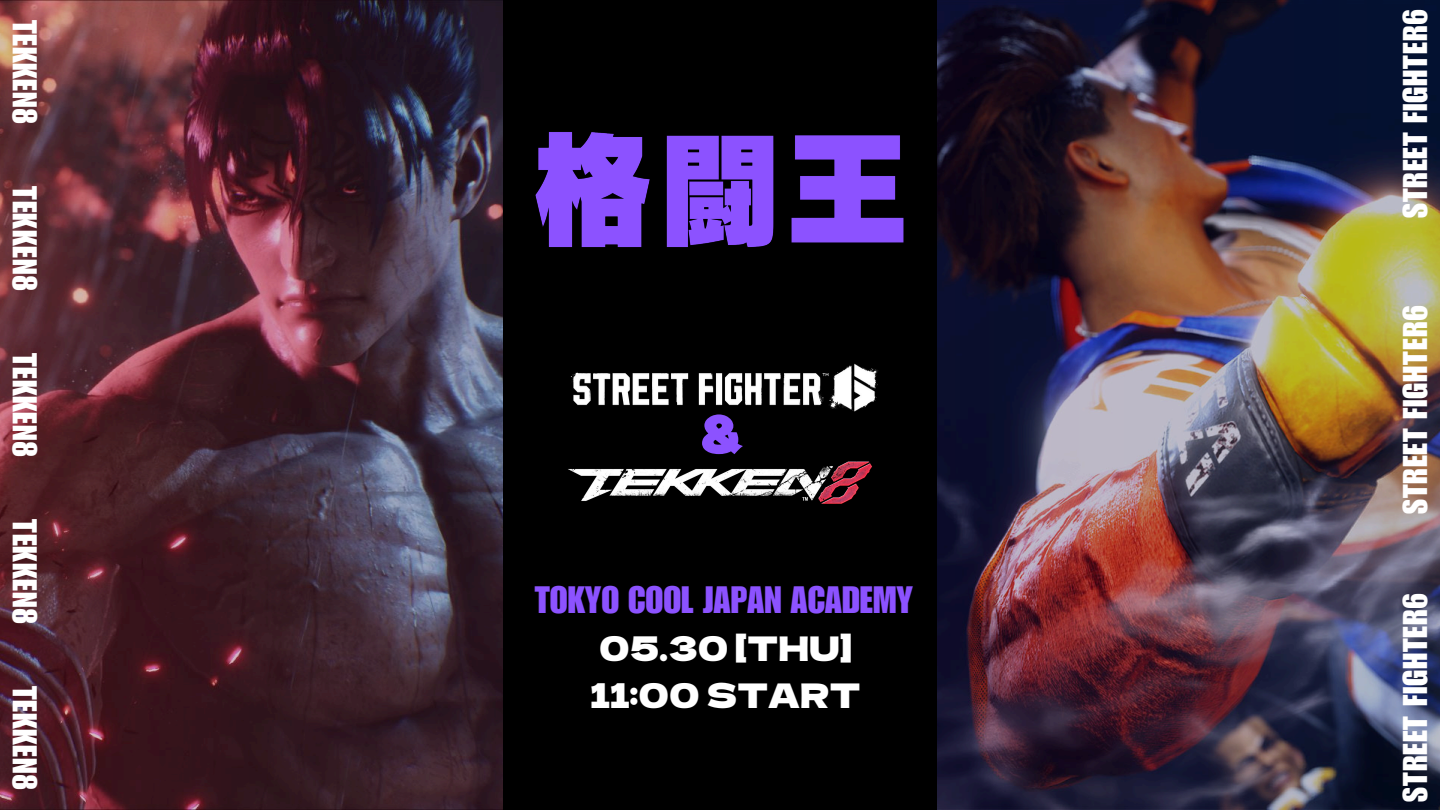
<style>
.page{position:relative;width:1440px;height:810px;background:#fff}
.page>*{position:absolute;margin:0;border:0;box-sizing:border-box;transform-origin:0 0}
.t1{font:54.4px "Dela Gothic One";color:#8c52ff}
.t2{font:37.1px "Impact LT Std";color:#8c52ff}
.t3{font:33.5px "Impact LT Std";letter-spacing:.025em;color:#fff}
.t4{font:33.4px "Dela Gothic One";color:#fff}
</style>
<div class="page">
<img style="left:0;top:0;width:503px;height:810px">
<img style="left:937px;top:0;width:503px;height:810px">
<div style="left:503px;top:0;width:434px;height:810px;background:#000"></div>
<img style="left:535px;top:132px;width:369px;height:116px">
<img style="left:568px;top:461px;width:305px;height:43px">
<img style="left:570px;top:363px;width:308px;height:49px">
<p class="t3" style="left:37px;top:20px;width:106px;rotate:90deg">TEKKEN8</p>
<h2 class="t3" style="left:37px;top:186px;width:106px;rotate:90deg">TEKKEN8</h2>
<p class="t3" style="left:37px;top:353px;width:106px;rotate:90deg">TEKKEN8</p>
<h2 class="t3" style="left:37px;top:519px;width:106px;rotate:90deg">TEKKEN8</h2>
<p class="t3" style="left:37px;top:686px;width:106px;rotate:90deg">TEKKEN8</p>
<p class="t1" style="left:695px;top:391px;width:56px">＆</p>
<p class="t2" style="left:535px;top:587px;width:380px">TOKYO COOL JAPAN ACADEMY</p>
<p class="t4" style="left:599px;top:623px;width:254px">05.30 [THU]</p>
<p class="t4" style="left:590px;top:669px;width:272px">11:00 START</p>
<h2 class="t3" style="left:1403px;top:218px;width:211px;rotate:-90deg">STREET FIGHTER6</h2>
<h2 class="t3" style="left:1403px;top:514px;width:211px;rotate:-90deg">STREET FIGHTER6</h2>
<h2 class="t3" style="left:1403px;top:802px;width:211px;rotate:-90deg">STREET FIGHTER6</h2>
</div>
